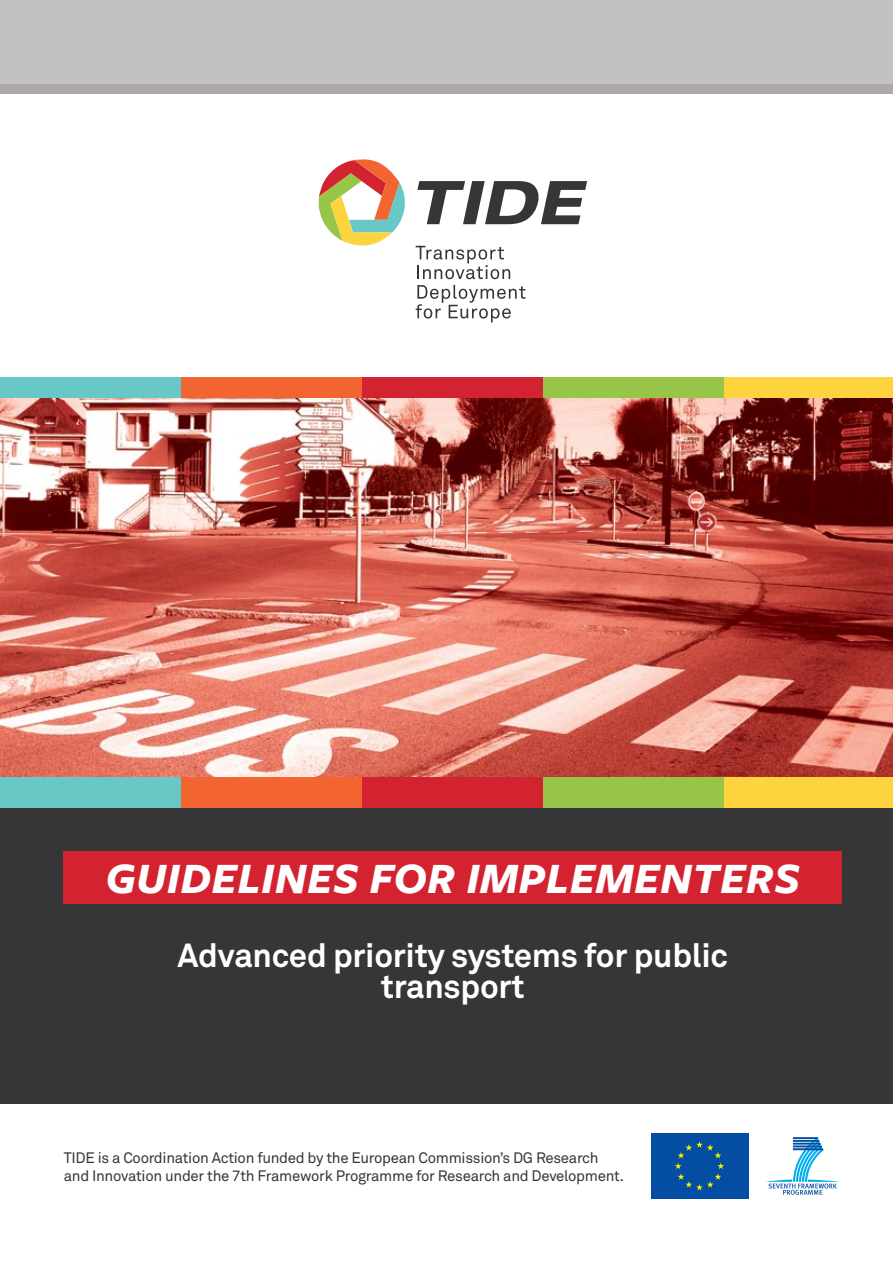
<style>
.page{position:relative;width:893px;height:1263px;background:#fff}
.page>*{position:absolute;margin:0;border:0;box-sizing:border-box;transform-origin:0 0}
.t1{font:italic 700 45px "Freight Sans Pro";letter-spacing:.01em;color:#fff}
.t2{font:700 33px/31.5px "Akkurat Pro";letter-spacing:-.01em;color:#fff;text-align:center}
.t3{font:15px/18px "Akkurat Pro";letter-spacing:-.02em;color:#363638}
</style>
<div class="page">
<div style="left:0;top:808px;width:893px;height:295px;background:#363638"></div>
<div style="left:64px;top:851px;width:778px;height:53px;background:#d32330"></div>
<div style="left:0;top:8px;width:893px;height:86px;background:#ada9aa"></div>
<div style="left:0;top:377px;width:181px;height:431px;background:#68c8c6"></div>
<div style="left:181px;top:377px;width:181px;height:431px;background:#f26531"></div>
<div style="left:362px;top:377px;width:181px;height:431px;background:#d32330"></div>
<div style="left:543px;top:377px;width:181px;height:431px;background:#97c547"></div>
<div style="left:724px;top:377px;width:169px;height:431px;background:#fed43e"></div>
<img style="left:0;top:398px;width:893px;height:378px">
<div style="left:0;top:0;width:893px;height:83px;background:#c3c1c1"></div>
<svg style="left:417px;top:181px;width:170px;height:43px"></svg>
<svg style="left:318px;top:159px;width:87px;height:87px"></svg>
<svg style="left:416px;top:246px;width:94px;height:33px"></svg>
<svg style="left:416px;top:285px;width:110px;height:37px"></svg>
<svg style="left:748px;top:1133px;width:1px;height:66px"></svg>
<div style="left:651px;top:1133px;width:97px;height:66px;background:#034ea2"></div>
<svg style="left:675px;top:1141px;width:49px;height:49px"></svg>
<svg style="left:766px;top:1137px;width:73px;height:58px"></svg>
<h1 class="t1" style="left:106px;top:848px;width:695px">GUIDELINES FOR IMPLEMENTERS</h1>
<h2 class="t2" style="left:178px;top:940px;width:552px">Advanced priority systems for public transport</h2>
<p class="t3" style="left:64px;top:1149px;width:562px">TIDE is a Coordination Action funded by the European Commission’s DG Research and Innovation under the 7th Framework Programme for Research and Development.</p>
</div>
